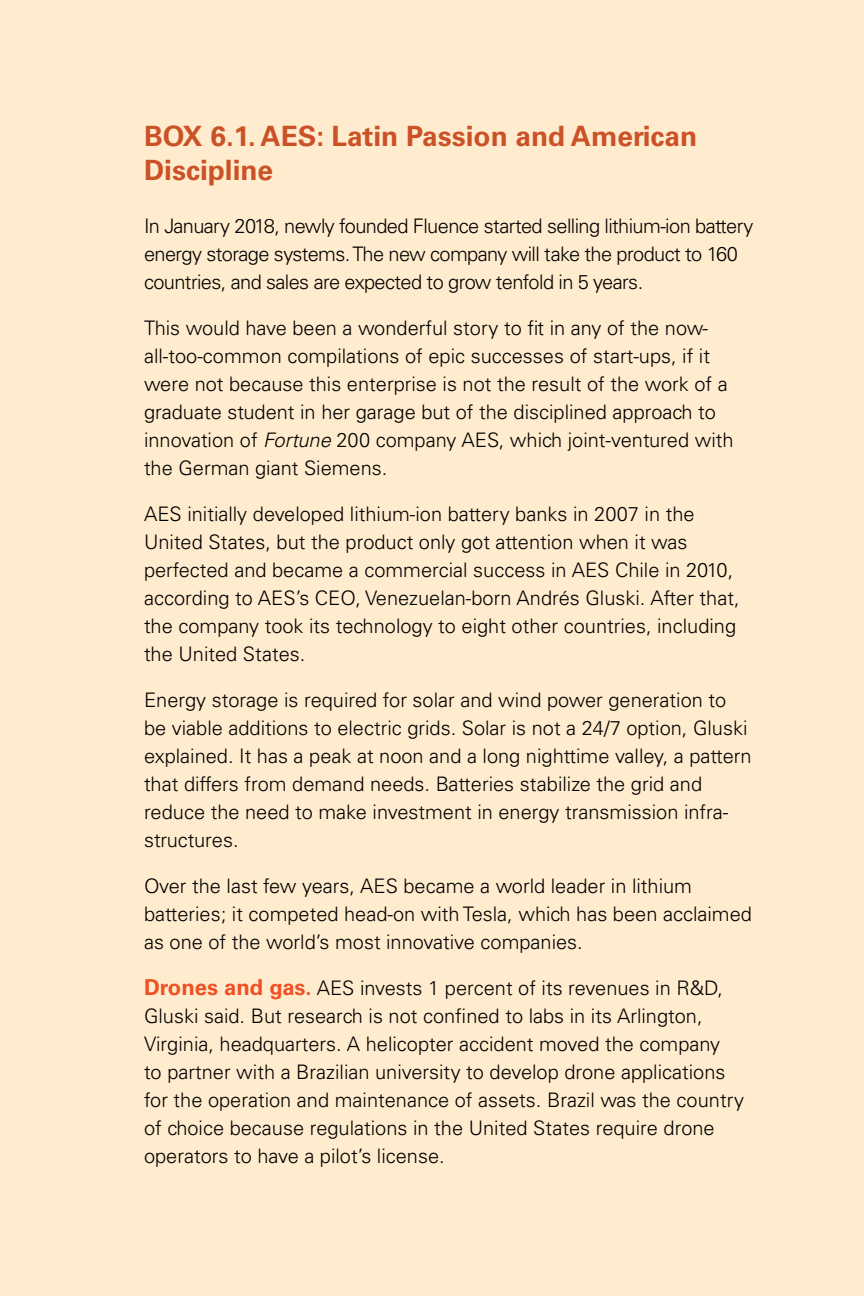
<style>
.page{position:relative;width:864px;height:1296px;background:#ffecce}
.page>*{position:absolute;margin:0;border:0;box-sizing:border-box;transform-origin:0 0}
.t1{font:700 28px/33.6px "Univers LT Std";color:#cb5127}
.t2{font:300 20px/28px "Univers LT Std";color:#000}
.t3{font:300 20px/28px "Univers LT Std";letter-spacing:-.03em;color:#000}
.s1{font-style:italic}
.s2{font-weight:700;font-size:22px;color:#f05023}
</style>
<div class="page">
<h1 class="t1" style="left:144px;top:120px;width:555px">BOX 6.1. AES: Latin Passion and American<br>Discipline</h1>
<p class="t3" style="left:144px;top:212px;width:611px">In January 2018, newly founded Fluence started selling lithium-ion battery energy storage systems. The new company will take the product to 160 countries, and sales are expected to grow tenfold in 5 years.</p>
<p class="t2" style="left:144px;top:314px;width:591px">This would have been a wonderful story to fit in any of the now&shy;all-too-common compilations of epic successes of start-ups, if it were not because this enterprise is not the result of the work of a graduate student in her garage but of the disciplined approach to innovation of <span class="s1">Fortune</span> 200 company AES, which joint-ventured with the German giant Siemens.</p>
<p class="t2" style="left:144px;top:500px;width:597px">AES initially developed lithium-ion battery banks in 2007 in the United States, but the product only got attention when it was perfected and became a commercial success in AES Chile in 2010, according to AES’s CEO, Venezuelan-born Andrés Gluski. After that, the company took its technology to eight other countries, including the United States.</p>
<p class="t2" style="left:144px;top:686px;width:609px">Energy storage is required for solar and wind power generation to be viable additions to electric grids. Solar is not a 24/7 option, Gluski explained. It has a peak at noon and a long nighttime valley, a pattern that differs from demand needs. Batteries stabilize the grid and reduce the need to make investment in energy transmission infra&shy;structures.</p>
<p class="t2" style="left:144px;top:872px;width:609px">Over the last few years, AES became a world leader in lithium batteries; it competed head-on with Tesla, which has been acclaimed as one of the world’s most innovative companies.</p>
<p class="t2" style="left:144px;top:974px;width:602px"><span class="s2">Drones and gas.</span> AES invests 1 percent of its revenues in R&amp;D, Gluski said. But research is not confined to labs in its Arlington, Virginia, headquarters. A helicopter accident moved the company<br>to partner with a Brazilian university to develop drone applications for the operation and maintenance of assets. Brazil was the country of choice because regulations in the United States require drone operators to have a pilot’s license.</p>
</div>
